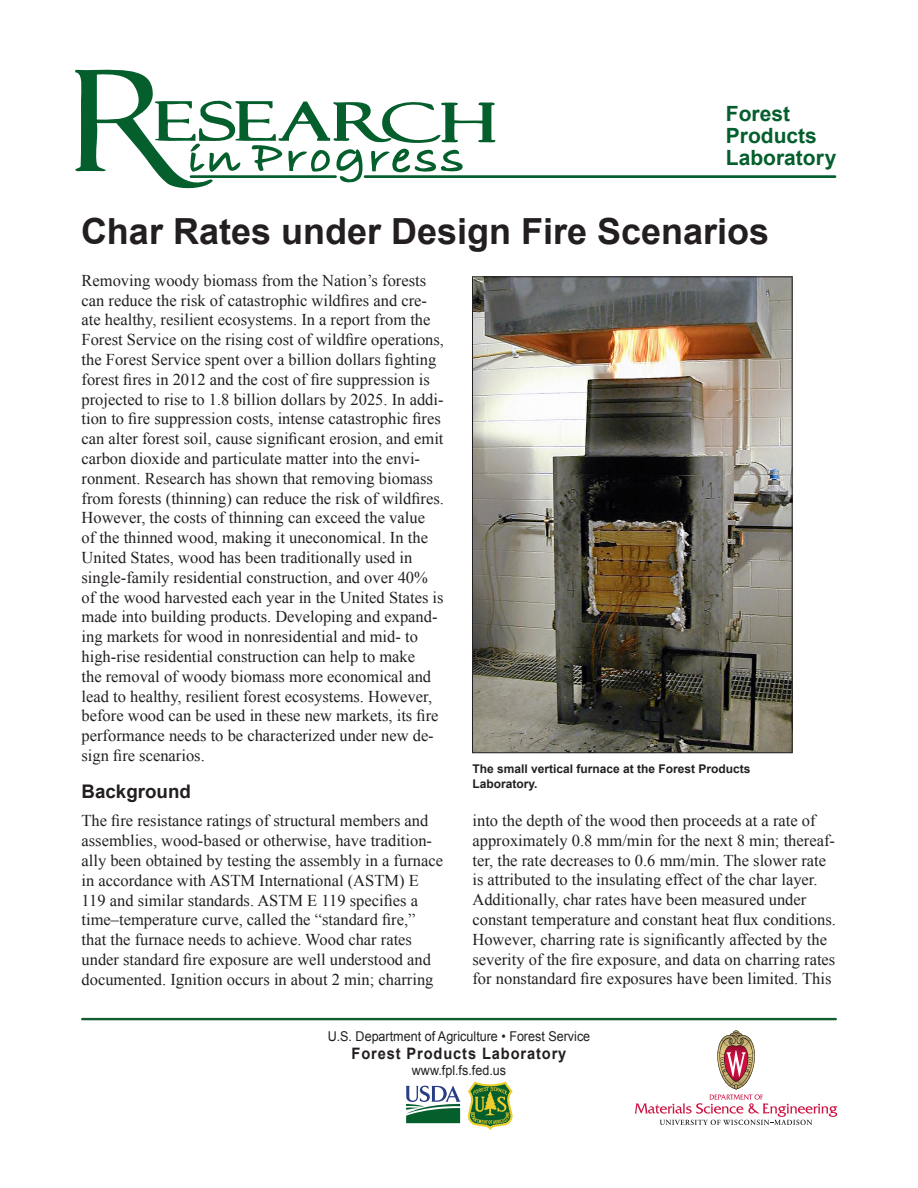
<style>
.page{position:relative;width:918px;height:1188px;background:#fff}
.page>*{position:absolute;margin:0;border:0;box-sizing:border-box;transform-origin:0 0}
.t1{font:700 36px "Arial";color:#231f20}
.t2{font:700 21px/21.9px "Arial";color:#055f2d}
.heading_1{font:700 18.75px "Arial";color:#231f20}
.body{font:16.5px/19.8px "Times New Roman";color:#231f20}
.t3{font:700 15.75px "Arial";letter-spacing:.06em;color:#231f20;scale:.93 1}
.t4{font:13.5px "Arial";color:#231f20;scale:.93 1}
.figure_caption{font:700 12px/14.4px "Arial";color:#231f20}
</style>
<div class="page">
<hr style="left:82px;top:1018px;width:754px;height:2px;background:#115f31">
<svg style="left:406px;top:1085px;width:55px;height:38px"></svg>
<svg style="left:468px;top:1082px;width:45px;height:48px"></svg>
<svg style="left:75px;top:69px;width:421px;height:120px"></svg>
<hr style="left:191px;top:175px;width:145px;height:3px;background:#055f2d">
<hr style="left:365px;top:175px;width:470px;height:3px;background:#055f2d">
<img style="left:474px;top:278px;width:317px;height:473px">
<div style="left:472px;top:276px;width:321px;height:477px;border:1px solid #231f20"></div>
<svg style="left:634px;top:1030px;width:203px;height:95px"></svg>
<p class="t2" style="left:726px;top:104px;width:112px">Forest<br>Products<br>Laboratory</p>
<p class="t1" style="left:81px;top:208px;width:690px">Char Rates under Design Fire Scenarios</p>
<p class="body" style="left:82px;top:270px;width:364px">Removing woody biomass from the Nation’s forests can reduce the risk of catastrophic wildfires and cre&shy;ate healthy, resilient ecosystems. In a report from the Forest Service on the rising cost of wildfire operations, the Forest Service spent over a billion dollars fighting forest fires in 2012 and the cost of fire suppression is projected to rise to 1.8 billion dollars by 2025. In addi&shy;tion to fire suppression costs, intense catastrophic fires can alter forest soil, cause significant erosion, and emit carbon dioxide and particulate matter into the envi&shy;ronment. Research has shown that removing biomass from forests (thinning) can reduce the risk of wildfires.<br>However, the costs of thinning can exceed the value<br>of the thinned wood, making it uneconomical. In the United States, wood has been traditionally used in single-family residential construction, and over 40% of the wood harvested each year in the United States is made into building products. Developing and expand&shy;ing markets for wood in nonresidential and mid- to high-rise residential construction can help to make<br>the removal of woody biomass more economical and lead to healthy, resilient forest ecosystems. However, before wood can be used in these new markets, its fire performance needs to be characterized under new de&shy;sign fire scenarios.</p>
<p class="heading_1" style="left:82px;top:779px;width:111px">Background</p>
<p class="body" style="left:82px;top:811px;width:363px">The fire resistance ratings of structural members and assemblies, wood-based or otherwise, have tradition&shy;ally been obtained by testing the assembly in a furnace in accordance with ASTM International (ASTM) E 119 and similar standards. ASTM E 119 specifies a time–temperature curve, called the “standard fire,” that the furnace needs to achieve. Wood char rates under standard fire exposure are well understood and documented. Ignition occurs in about 2 min; charring</p>
<p class="body" style="left:472px;top:810px;width:365px">into the depth of the wood then proceeds at a rate of approximately 0.8 mm/min for the next 8 min; thereaf&shy;ter, the rate decreases to 0.6 mm/min. The slower rate is attributed to the insulating effect of the char layer.<br>Additionally, char rates have been measured under constant temperature and constant heat flux conditions.<br>However, charring rate is significantly affected by the severity of the fire exposure, and data on charring rates for nonstandard fire exposures have been limited. This</p>
<p class="figure_caption" style="left:472px;top:762px;width:280px">The small vertical furnace at the Forest Products<br>Laboratory.</p>
<p class="t4" style="left:328px;top:1027px;width:284px">U.S. Department of Agriculture • Forest Service</p>
<p class="t3" style="left:352px;top:1043px;width:233px">Forest Products Laboratory</p>
<p class="t4" style="left:412px;top:1062px;width:103px">www.fpl.fs.fed.us</p>
</div>
